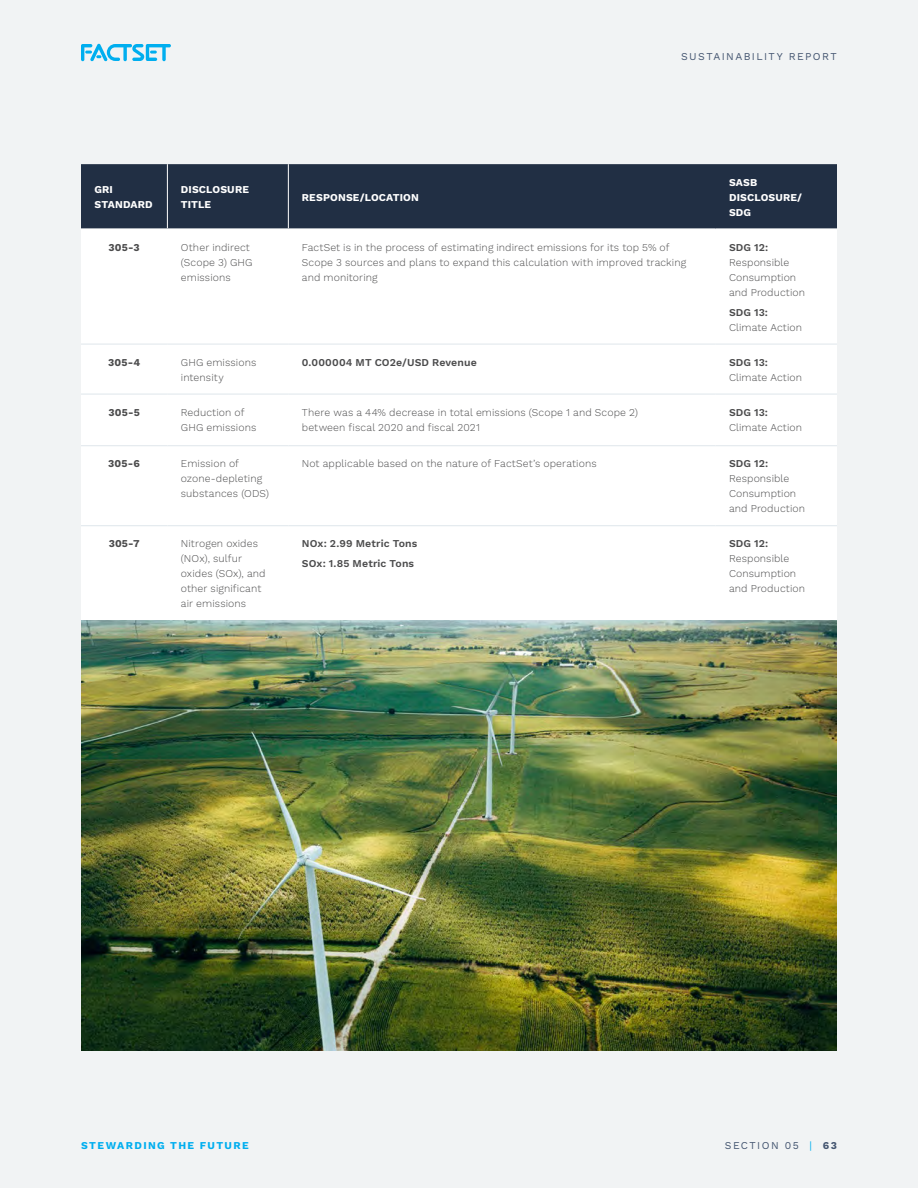
<style>
.page{position:relative;width:918px;height:1188px;background:#f1f3f4}
.page>*{position:absolute;margin:0;border:0;box-sizing:border-box;transform-origin:0 0}
.t1{font:300 10.5px/15px "Work Sans";letter-spacing:.01em;color:#4b4b4c}
.t2{font:600 10.5px/19.6px "Work Sans";letter-spacing:.015em;color:#4b4b4c}
.t3{font:700 10.5px/15px "Work Sans";letter-spacing:.015em;color:#fff}
.t4{font:10.5px "Work Sans";letter-spacing:.13em;color:#455671}
.t5{font:700 10.5px "Work Sans";letter-spacing:.01em;color:#4b4b4c}
.t6{font:700 10.5px "Work Sans";letter-spacing:.135em;color:#00aeef}
.s1{color:#00aeef}
.s2{font-weight:700}
</style>
<div class="page">
<div style="left:81px;top:164px;width:756px;height:64px;background:#212f44"></div>
<div style="left:81px;top:230px;width:756px;height:390px;background:#fff"></div>
<hr style="left:167px;top:164px;width:1px;height:64px;background:#fff">
<hr style="left:288px;top:164px;width:1px;height:64px;background:#fff">
<hr style="left:81px;top:228px;width:86px;height:2px;background:#fff">
<hr style="left:167px;top:228px;width:121px;height:2px;background:#fff">
<hr style="left:288px;top:228px;width:428px;height:2px;background:#fff">
<hr style="left:716px;top:228px;width:121px;height:2px;background:#fff">
<hr style="left:81px;top:344px;width:86px;height:1px;background:#dfe6eb">
<hr style="left:167px;top:344px;width:121px;height:1px;background:#dfe6eb">
<hr style="left:288px;top:344px;width:428px;height:1px;background:#dfe6eb">
<hr style="left:716px;top:344px;width:121px;height:1px;background:#dfe6eb">
<hr style="left:81px;top:394px;width:86px;height:1px;background:#dfe6eb">
<hr style="left:167px;top:394px;width:121px;height:1px;background:#dfe6eb">
<hr style="left:288px;top:394px;width:428px;height:1px;background:#dfe6eb">
<hr style="left:716px;top:394px;width:121px;height:1px;background:#dfe6eb">
<hr style="left:81px;top:445px;width:86px;height:1px;background:#dfe6eb">
<hr style="left:167px;top:445px;width:121px;height:1px;background:#dfe6eb">
<hr style="left:288px;top:445px;width:428px;height:1px;background:#dfe6eb">
<hr style="left:716px;top:445px;width:121px;height:1px;background:#dfe6eb">
<hr style="left:81px;top:525px;width:86px;height:1px;background:#dfe6eb">
<hr style="left:167px;top:525px;width:121px;height:1px;background:#dfe6eb">
<hr style="left:288px;top:525px;width:428px;height:1px;background:#dfe6eb">
<hr style="left:716px;top:525px;width:121px;height:1px;background:#dfe6eb">
<img style="left:81px;top:620px;width:756px;height:431px">
<svg style="left:81px;top:44px;width:90px;height:17px"></svg>
<p class="t3" style="left:94px;top:183px;width:60px">GRI<br>STANDARD</p>
<p class="t3" style="left:181px;top:183px;width:70px">DISCLOSURE<br>TITLE</p>
<p class="t3" style="left:302px;top:190px;width:119px">RESPONSE/LOCATION</p>
<p class="t4" style="left:681px;top:51px;width:157px">SUSTAINABILITY REPORT</p>
<p class="t3" style="left:729px;top:175px;width:75px">SASB<br>DISCLOSURE/<br>SDG</p>
<p class="t5" style="left:109px;top:241px;width:33px">305-3</p>
<p class="t1" style="left:181px;top:240px;width:73px">Other indirect (Scope 3) GHG emissions</p>
<p class="t1" style="left:302px;top:240px;width:386px">FactSet is in the process of estimating indirect emissions for its top 5% of<br>Scope 3 sources and plans to expand this calculation with improved tracking and monitoring</p>
<p class="t2" style="left:729px;top:238px;width:41px">SDG 12:</p>
<p class="t1" style="left:729px;top:255px;width:78px">Responsible<br>Consumption and Production</p>
<p class="t2" style="left:729px;top:303px;width:41px">SDG 13:</p>
<p class="t1" style="left:729px;top:320px;width:75px">Climate Action</p>
<p class="t5" style="left:108px;top:356px;width:34px">305-4</p>
<p class="t1" style="left:181px;top:355px;width:77px">GHG emissions intensity</p>
<p class="t2" style="left:302px;top:353px;width:177px">0.000004 MT CO2e/USD Revenue</p>
<p class="t2" style="left:729px;top:353px;width:41px">SDG 13:</p>
<p class="t1" style="left:729px;top:370px;width:75px">Climate Action</p>
<p class="t5" style="left:109px;top:406px;width:33px">305-5</p>
<p class="t1" style="left:181px;top:405px;width:77px">Reduction of<br>GHG emissions</p>
<p class="t1" style="left:302px;top:405px;width:338px">There was a 44% decrease in total emissions (Scope 1 and Scope 2) between fiscal 2020 and fiscal 2021</p>
<p class="t2" style="left:729px;top:403px;width:41px">SDG 13:</p>
<p class="t1" style="left:729px;top:420px;width:75px">Climate Action</p>
<p class="t5" style="left:108px;top:458px;width:33px">305-6</p>
<p class="t1" style="left:181px;top:457px;width:90px">Emission of ozone-depleting substances (ODS)</p>
<p class="t1" style="left:302px;top:457px;width:296px">Not applicable based on the nature of FactSet’s operations</p>
<p class="t2" style="left:729px;top:454px;width:41px">SDG 12:</p>
<p class="t1" style="left:729px;top:472px;width:78px">Responsible<br>Consumption and Production</p>
<p class="t5" style="left:109px;top:538px;width:32px">305-7</p>
<p class="t1" style="left:181px;top:537px;width:86px">Nitrogen oxides (NOx), sulfur oxides (SOx), and other significant air emissions</p>
<p class="t2" style="left:302px;top:534px;width:117px">NOx: 2.99 Metric Tons<br>SOx: 1.85 Metric Tons</p>
<p class="t2" style="left:729px;top:534px;width:41px">SDG 12:</p>
<p class="t1" style="left:729px;top:552px;width:78px">Responsible<br>Consumption and Production</p>
<p class="t6" style="left:81px;top:1139px;width:169px">STEWARDING THE FUTURE</p>
<p class="t4" style="left:725px;top:1139px;width:114px">SECTION 05 <span class="s1">|</span> <span class="s2">63</span></p>
</div>
